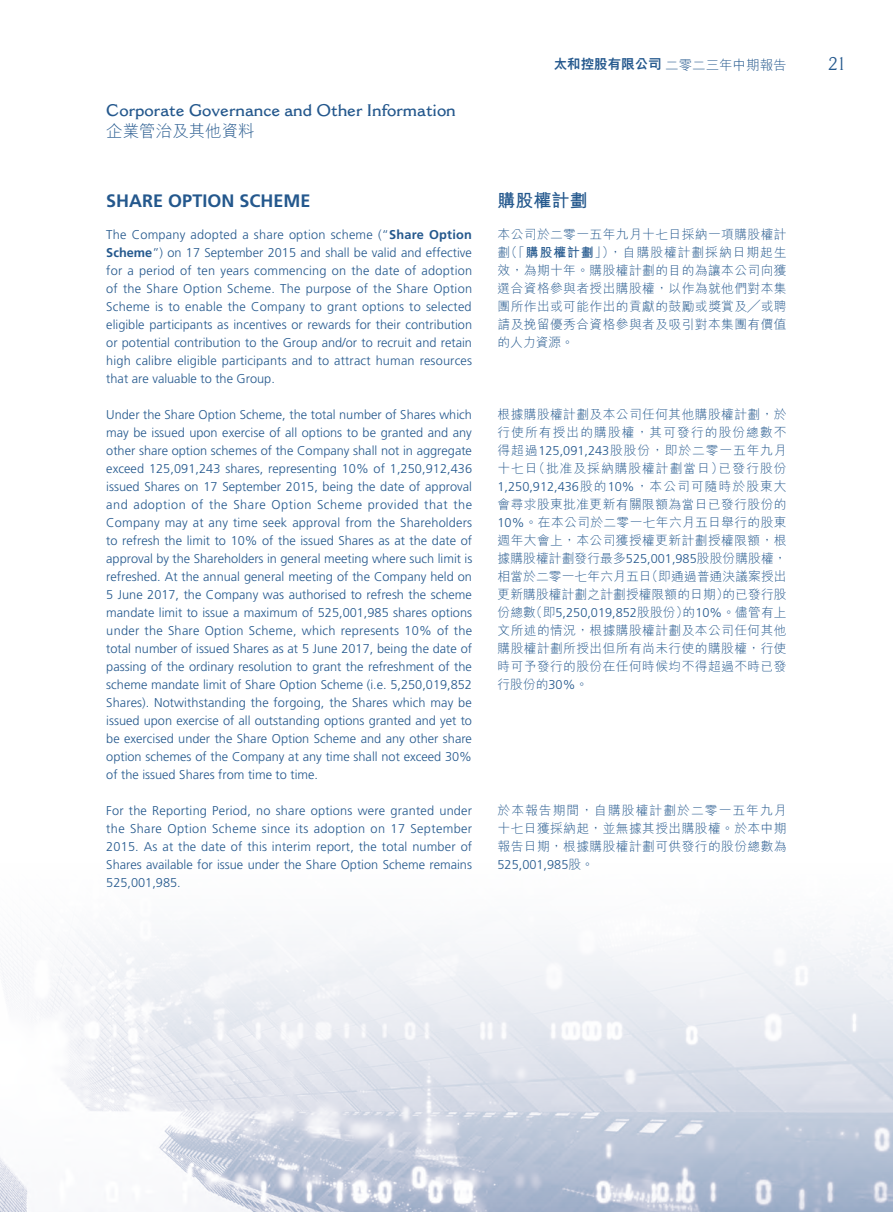
<style>
.page{position:relative;width:893px;height:1212px;background:#fff}
.page>*{position:absolute;margin:0;border:0;box-sizing:border-box;transform-origin:0 0}
.t1{font:700 18px "Frutiger LT Std";color:#24588d}
.t2{font:700 18px "M Hei HK";color:#24588d}
.t3{font:18px "Cantoria MT Std";color:#24588d}
.t4{font:600 16.5px "Cantoria MT Std";color:#24588d}
.t5{font:300 16.5px "M Hei HK";color:#24588d}
.t6{font:300 13.5px "M Hei HK";color:#24588d}
.t7{font:300 12.75px/18px "Frutiger LT Std";color:#24588d;text-align:justify}
.t8{font:300 12.75px/18px "M Hei HK";letter-spacing:.03em;color:#24588d;text-align:justify}
.s1{font-weight:700}
.s2{font-weight:800}
.s3{font-family:"Frutiger LT Std"}
.s4{font-family:"M Hei HK"}
</style>
<div class="page">
<img style="left:0;top:934px;width:893px;height:278px">
<p class="t4" style="left:106px;top:100px;width:351px">Corporate Governance and Other Information</p>
<p class="t5" style="left:106px;top:123px;width:150px">企業管治及其他資料</p>
<h1 class="t1" style="left:106px;top:191px;width:206px">SHARE OPTION SCHEME</h1>
<p class="t7" style="left:106px;top:226px;width:367px">The Company adopted a share option scheme (“<span class="s1">Share Option Scheme</span>”) on 17 September 2015 and shall be valid and effective for a period of ten years commencing on the date of adoption of the Share Option Scheme. The purpose of the Share Option Scheme is to enable the Company to grant options to selected eligible participants as incentives or rewards for their contribution or potential contribution to the Group and/or to recruit and retain high calibre eligible participants and to attract human resources that are valuable to the Group.</p>
<p class="t7" style="left:106px;top:406px;width:367px">Under the Share Option Scheme, the total number of Shares which may be issued upon exercise of all options to be granted and any other share option schemes of the Company shall not in aggregate exceed 125,091,243 shares, representing 10% of 1,250,912,436 issued Shares on 17 September 2015, being the date of approval and adoption of the Share Option Scheme provided that the Company may at any time seek approval from the Shareholders to refresh the limit to 10% of the issued Shares as at the date of approval by the Shareholders in general meeting where such limit is refreshed. At the annual general meeting of the Company held on 5 June 2017, the Company was authorised to refresh the scheme mandate limit to issue a maximum of 525,001,985 shares options under the Share Option Scheme, which represents 10% of the total number of issued Shares as at 5 June 2017, being the date of passing of the ordinary resolution to grant the refreshment of the scheme mandate limit of Share Option Scheme (i.e. 5,250,019,852<br>Shares). Notwithstanding the forgoing, the Shares which may be issued upon exercise of all outstanding options granted and yet to be exercised under the Share Option Scheme and any other share option schemes of the Company at any time shall not exceed 30% of the issued Shares from time to time.</p>
<p class="t7" style="left:106px;top:802px;width:367px">For the Reporting Period, no share options were granted under the Share Option Scheme since its adoption on 17 September 2015. As at the date of this interim report, the total number of Shares available for issue under the Share Option Scheme remains 525,001,985.</p>
<p class="t6" style="left:554px;top:58px;width:234px"><span class="s2">太和控股有限公司</span>二零二三年中期報告</p>
<h1 class="t3" style="left:828px;top:53px;width:18px">21</h1>
<h1 class="t2" style="left:497px;top:188px;width:91px">購股權計劃</h1>
<p class="t8" style="left:497px;top:225px;width:291px">本公司於二零一五年九月十七日採納一項購股權計劃（「<span class="s1">購股權計劃</span>」），自購股權計劃採納日期起生效，為期十年。購股權計劃的目的為讓本公司向獲選合資格參與者授出購股權，以作為就他們對本集團所作出或可能作出的貢獻的鼓勵或獎賞及╱或聘請及挽留優秀合資格參與者及吸引對本集團有價值的人力資源。</p>
<p class="t8" style="left:497px;top:405px;width:291px">根據購股權計劃及本公司任何其他購股權計劃，於行使所有授出的購股權，其可發行的股份總數不得超過<span class="s3">125,091,243</span>股股份，即於二零一五年九月十七日（批准及採納購股權計劃當日）已發行股份</p>
<p class="t7" style="left:497px;top:478px;width:291px">1,250,912,436<span class="s4">股的</span>10%<span class="s4">，本公司可隨時於股東大</span></p>
<p class="t8" style="left:497px;top:495px;width:291px">會尋求股東批准更新有關限額為當日已發行股份的<span class="s3">10%</span>。在本公司於二零一七年六月五日舉行的股東週年大會上，本公司獲授權更新計劃授權限額，根據購股權計劃發行最多<span class="s3">525,001,985</span>股股份購股權，相當於二零一七年六月五日（即通過普通決議案授出更新購股權計劃之計劃授權限額的日期）的已發行股</p>
<p class="t7" style="left:497px;top:604px;width:291px"><span class="s4">份總數（即</span>5,250,019,852<span class="s4">股股份）的</span>10%<span class="s4">。儘管有上</span></p>
<p class="t8" style="left:497px;top:621px;width:291px">文所述的情況，根據購股權計劃及本公司任何其他購股權計劃所授出但所有尚未行使的購股權，行使時可予發行的股份在任何時候均不得超過不時已發行股份的<span class="s3">30%</span>。</p>
<p class="t8" style="left:497px;top:801px;width:291px">於本報告期間，自購股權計劃於二零一五年九月十七日獲採納起，並無據其授出購股權。於本中期報告日期，根據購股權計劃可供發行的股份總數為</p>
<p class="t7" style="left:497px;top:856px;width:98px">525,001,985<span class="s4">股。</span></p>
</div>
